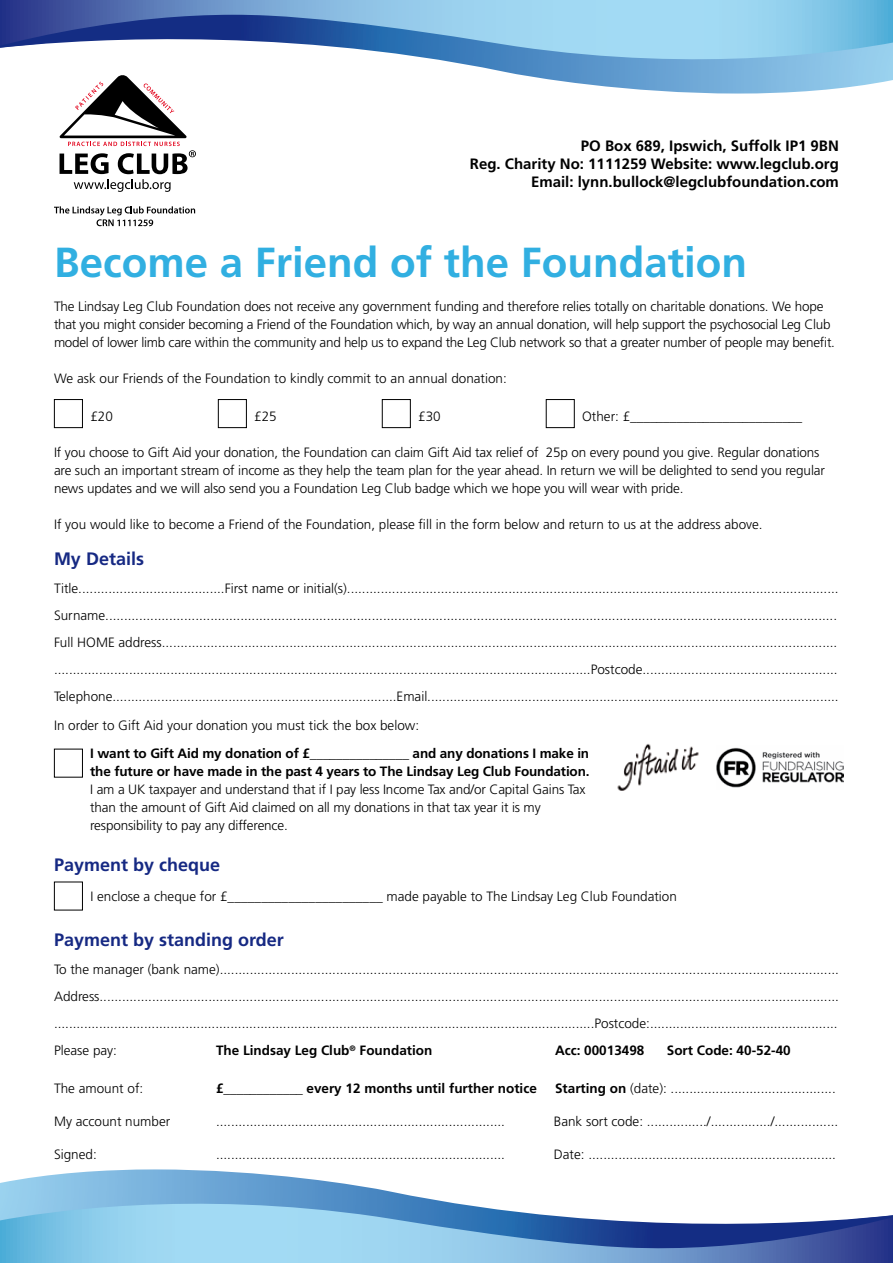
<style>
.page{position:relative;width:893px;height:1263px;background:#fff}
.page>*{position:absolute;margin:0;border:0;box-sizing:border-box;transform-origin:0 0}
.t1{font:700 42px "Frutiger LT Std";color:#31afe1}
.t2{font:700 18px "Frutiger LT Std";color:#162983}
.t3{font:700 15px/18px "Frutiger LT Std";color:#000;text-align:right}
.t4{font:300 13.5px/27px "Frutiger LT Std";letter-spacing:-.01em;color:#000}
.t5{font:700 13.5px/18px "Frutiger LT Std";letter-spacing:-.01em;color:#000}
.s1{font-weight:300}
.s2{font-weight:700}
</style>
<div class="page">
<svg style="left:0;top:1253px;width:893px;height:10px;background:#7fb0d9"></svg>
<svg style="left:0;top:1169px;width:893px;height:84px"></svg>
<svg style="left:0;top:0;width:893px;height:15px;background:#7fb0d9"></svg>
<svg style="left:0;top:15px;width:893px;height:14px;background:#6a99ca"></svg>
<div style="left:54px;top:399px;width:29px;height:29px;border:1px solid #000"></div>
<div style="left:218px;top:399px;width:29px;height:29px;border:1px solid #000"></div>
<div style="left:382px;top:399px;width:29px;height:29px;border:1px solid #000"></div>
<div style="left:546px;top:399px;width:29px;height:29px;border:1px solid #000"></div>
<div style="left:54px;top:749px;width:29px;height:28px;border:1px solid #000"></div>
<div style="left:54px;top:882px;width:29px;height:28px;border:1px solid #000"></div>
<img style="left:613px;top:742px;width:90px;height:49px">
<img style="left:717px;top:746px;width:126px;height:43px">
<svg style="left:0;top:29px;width:893px;height:163px"></svg>
<svg style="left:54px;top:206px;width:141px;height:20px"></svg>
<p class="t3" style="left:470px;top:137px;width:371px">PO Box 689, Ipswich, Suffolk IP1 9BN<br>Reg. Charity No: 1111259 Website: www.legclub.org<br>Email: lynn.bullock@legclubfoundation.com</p>
<h1 class="t1" style="left:54px;top:238px;width:695px">Become a Friend of the Foundation</h1>
<p class="t4" style="left:54px;top:297px;width:782px;line-height:18px">The Lindsay Leg Club Foundation does not receive any government funding and therefore relies totally on charitable donations. We hope that you might consider becoming a Friend of the Foundation which, by way an annual donation, will help support the psychosocial Leg Club model of lower limb care within the community and help us to expand the Leg Club network so that a greater number of people may benefit.</p>
<p class="t4" style="left:54px;top:365px;width:454px">We ask our Friends of the Foundation to kindly commit to an annual donation:</p>
<p class="t4" style="left:90px;top:402px;width:24px">£20</p>
<p class="t4" style="left:254px;top:402px;width:24px">£25</p>
<p class="t4" style="left:418px;top:402px;width:24px">£30</p>
<p class="t5" style="left:582px;top:407px;width:222px"><span class="s1">Other: £</span>__________________________</p>
<p class="t4" style="left:54px;top:443px;width:772px;line-height:18px">If you choose to Gift Aid your donation, the Foundation can claim Gift Aid tax relief of 25p on every pound you give. Regular donations are such an important stream of income as they help the team plan for the year ahead. In return we will be delighted to send you regular news updates and we will also send you a Foundation Leg Club badge which we hope you will wear with pride.</p>
<p class="t4" style="left:54px;top:510px;width:710px">If you would like to become a Friend of the Foundation, please fill in the form below and return to us at the address above.</p>
<h2 class="t2" style="left:54px;top:548px;width:92px">My Details</h2>
<p class="t4" style="left:54px;top:575px;width:786px;text-align:justify">Title.......................................First name or initial(s)...................................................................................................................................<br>Surname...................................................................................................................................................................................................<br>Full HOME address.................................................................................................................................................................................... ...............................................................................................................................................Postcode....................................................<br>Telephone............................................................................Email..............................................................................................................</p>
<p class="t4" style="left:54px;top:711px;width:367px">In order to Gift Aid your donation you must tick the box below:</p>
<p class="t5" style="left:90px;top:744px;width:501px">I want to Gift Aid my donation of £_______________ and any donations I make in the future or have made in the past 4 years to The Lindsay Leg Club Foundation.</p>
<p class="t4" style="left:90px;top:780px;width:497px;line-height:18px">I am a UK taxpayer and understand that if I pay less Income Tax and/or Capital Gains Tax than the amount of Gift Aid claimed on all my donations in that tax year it is my responsibility to pay any difference.</p>
<h2 class="t2" style="left:54px;top:855px;width:168px">Payment by cheque</h2>
<p class="t4" style="left:90px;top:883px;width:588px">I enclose a cheque for £_______________________ made payable to The Lindsay Leg Club Foundation</p>
<h2 class="t2" style="left:54px;top:929px;width:231px">Payment by standing order</h2>
<p class="t4" style="left:54px;top:956px;width:786px;text-align:justify">To the manager (bank name).....................................................................................................................................................................<br>Address..................................................................................................................................................................................................... ................................................................................................................................................Postcode:..................................................<br>Please pay:</p>
<p class="t5" style="left:216px;top:1042px;width:218px">The Lindsay Leg Club<sup>®</sup> Foundation</p>
<p class="t5" style="left:555px;top:1042px;width:91px">Acc: 00013498</p>
<p class="t5" style="left:667px;top:1042px;width:125px">Sort Code: 40-52-40</p>
<p class="t4" style="left:54px;top:1075px;width:91px">The amount of:</p>
<p class="t5" style="left:216px;top:1079px;width:322px">£____________ every 12 months until further notice</p>
<p class="t4" style="left:555px;top:1075px;width:282px"><span class="s2">Starting on</span> (date): ............................................</p>
<p class="t4" style="left:54px;top:1108px;width:118px">My account number</p>
<p class="t4" style="left:216px;top:1108px;width:290px">.............................................................................</p>
<p class="t4" style="left:554px;top:1108px;width:286px">Bank sort code: ................/................/.................</p>
<p class="t4" style="left:54px;top:1141px;width:44px">Signed:</p>
<p class="t4" style="left:216px;top:1141px;width:290px">.............................................................................</p>
<p class="t4" style="left:554px;top:1141px;width:284px">Date: ..................................................................</p>
</div>
